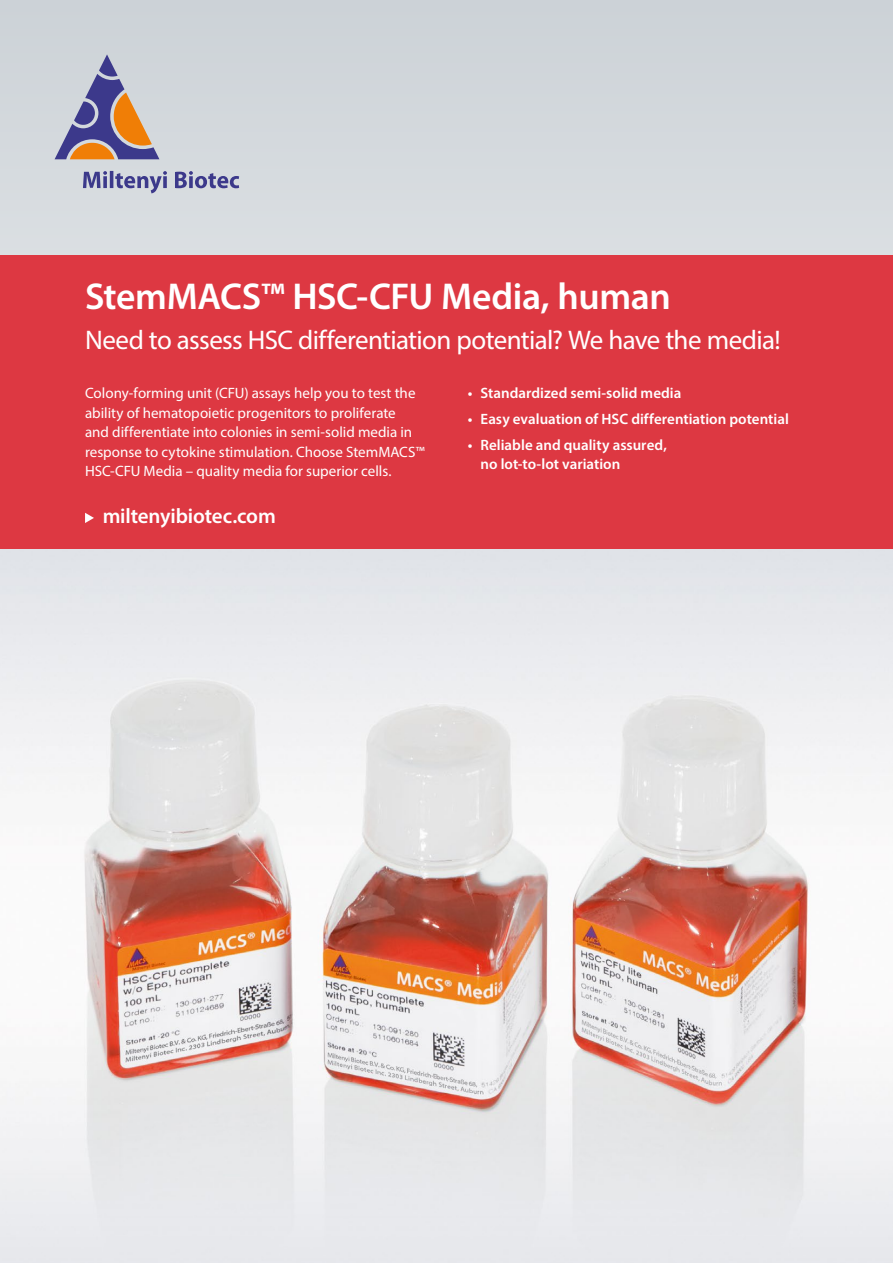
<style>
.page{position:relative;width:893px;height:1263px;background:#d3d8dd}
.page>*{position:absolute;margin:0;border:0;box-sizing:border-box;transform-origin:0 0}
.t1{font:600 37.5px "Myriad Pro";letter-spacing:-.01em;color:#fff}
.t2{font:27px "Myriad Pro";letter-spacing:-.025em;color:#fff}
.t3{font:600 21px "Myriad Pro";letter-spacing:-.01em;color:#fff}
.t4{font:15px/19.5px "Myriad Pro";color:#fff}
.t5{font:600 15px/19.5px "Myriad Pro";color:#fff}
</style>
<div class="page">
<img style="left:0;top:549px;width:893px;height:714px">
<div style="left:0;top:255px;width:893px;height:294px;background:#dd3842"></div>
<svg style="left:85px;top:513px;width:9px;height:10px"></svg>
<svg style="left:55px;top:54px;width:104px;height:105px"></svg>
<svg style="left:83px;top:171px;width:156px;height:22px"></svg>
<h1 class="t1" style="left:85px;top:272px;width:587px">StemMACS™ HSC-CFU Media, human</h1>
<h2 class="t2" style="left:85px;top:323px;width:697px">Need to assess HSC differentiation potential? We have the media!</h2>
<p class="t4" style="left:85px;top:383px;width:341px">Colony-forming unit (CFU) assays help you to test the ability of hematopoietic progenitors to proliferate<br>and differentiate into colonies in semi-solid media in response to cytokine stimulation. Choose StemMACS™ HSC-CFU Media – quality media for superior cells.</p>
<p class="t5" style="left:468px;top:383px;width:215px">• Standardized semi-solid media</p>
<p class="t5" style="left:468px;top:409px;width:323px">• Easy evaluation of HSC differentiation potential</p>
<p class="t5" style="left:480px;top:435px;width:188px;text-indent:-13px">• Reliable and quality assured, no lot-to-lot variation</p>
<h3 class="t3" style="left:103px;top:503px;width:175px">miltenyibiotec.com</h3>
</div>
